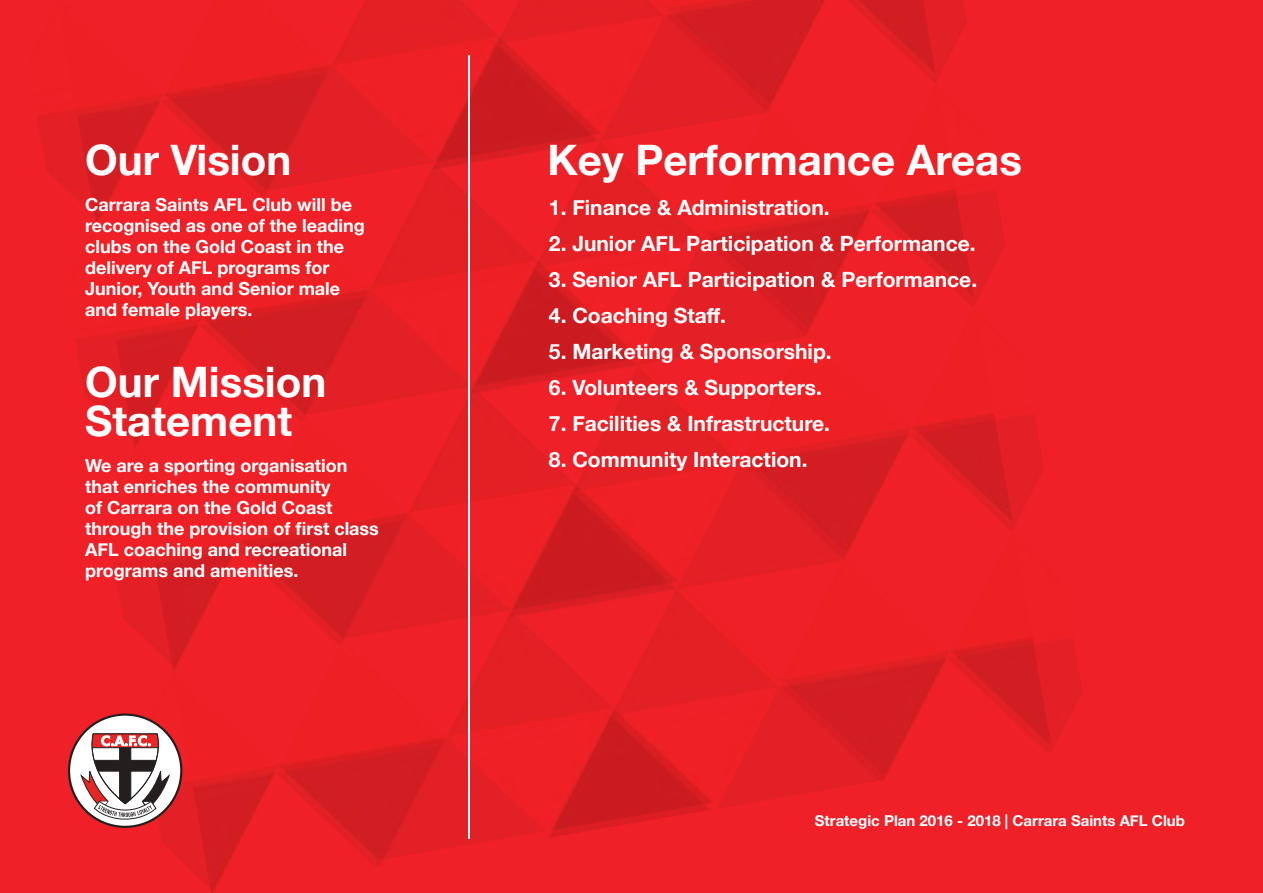
<style>
.page{position:relative;width:1263px;height:893px;background:#ef2028}
.page>*{position:absolute;margin:0;border:0;box-sizing:border-box;transform-origin:0 0}
.t1{font:700 42px/39px "Helvetica Neue";color:#fff}
.t2{font:700 21px "Helvetica Neue";color:#fff}
.t3{font:700 18px/21px "Helvetica Neue";color:#fff}
.t4{font:700 15px "Helvetica Neue";color:#fff}
</style>
<div class="page">
<img style="left:37px;top:0;width:1014px;height:893px">
<svg style="left:68px;top:713px;width:114px;height:115px;background:#cdc8c8"></svg>
<svg style="left:81px;top:733px;width:89px;height:87px;background:#baa1a1"></svg>
<hr style="left:469px;top:55px;width:1px;height:783px;background:#fff">
<h1 class="t1" style="left:85px;top:141px;width:208px">Our Vision</h1>
<h1 class="t1" style="left:547px;top:141px;width:476px">Key Performance Areas</h1>
<p class="t3" style="left:85px;top:194px;width:281px">Carrara Saints AFL Club will be recognised as one of the leading clubs on the Gold Coast in the delivery of AFL programs for<br>Junior, Youth and Senior male and female players.</p>
<p class="t2" style="left:549px;top:191px;width:282px">1. Finance &amp; Administration.</p>
<p class="t2" style="left:549px;top:227px;width:428px">2. Junior AFL Participation &amp; Performance.</p>
<p class="t2" style="left:549px;top:263px;width:430px">3. Senior AFL Participation &amp; Performance.</p>
<p class="t2" style="left:549px;top:299px;width:179px">4. Coaching Staff.</p>
<p class="t2" style="left:549px;top:335px;width:284px">5. Marketing &amp; Sponsorship.</p>
<p class="t2" style="left:549px;top:371px;width:275px">6. Volunteers &amp; Supporters.</p>
<p class="t2" style="left:549px;top:407px;width:283px">7. Facilities &amp; Infrastructure.</p>
<h1 class="t1" style="left:85px;top:363px;width:243px">Our Mission<br>Statement</h1>
<p class="t3" style="left:85px;top:455px;width:264px">We are a sporting organisation</p>
<p class="t2" style="left:549px;top:443px;width:260px">8. Community Interaction.</p>
<p class="t3" style="left:85px;top:476px;width:295px">that enriches the community<br>of Carrara on the Gold Coast through the provision of first class<br>AFL coaching and recreational programs and amenities.</p>
<p class="t4" style="left:815px;top:808px;width:372px">Strategic Plan 2016 - 2018 | Carrara Saints AFL Club</p>
</div>
